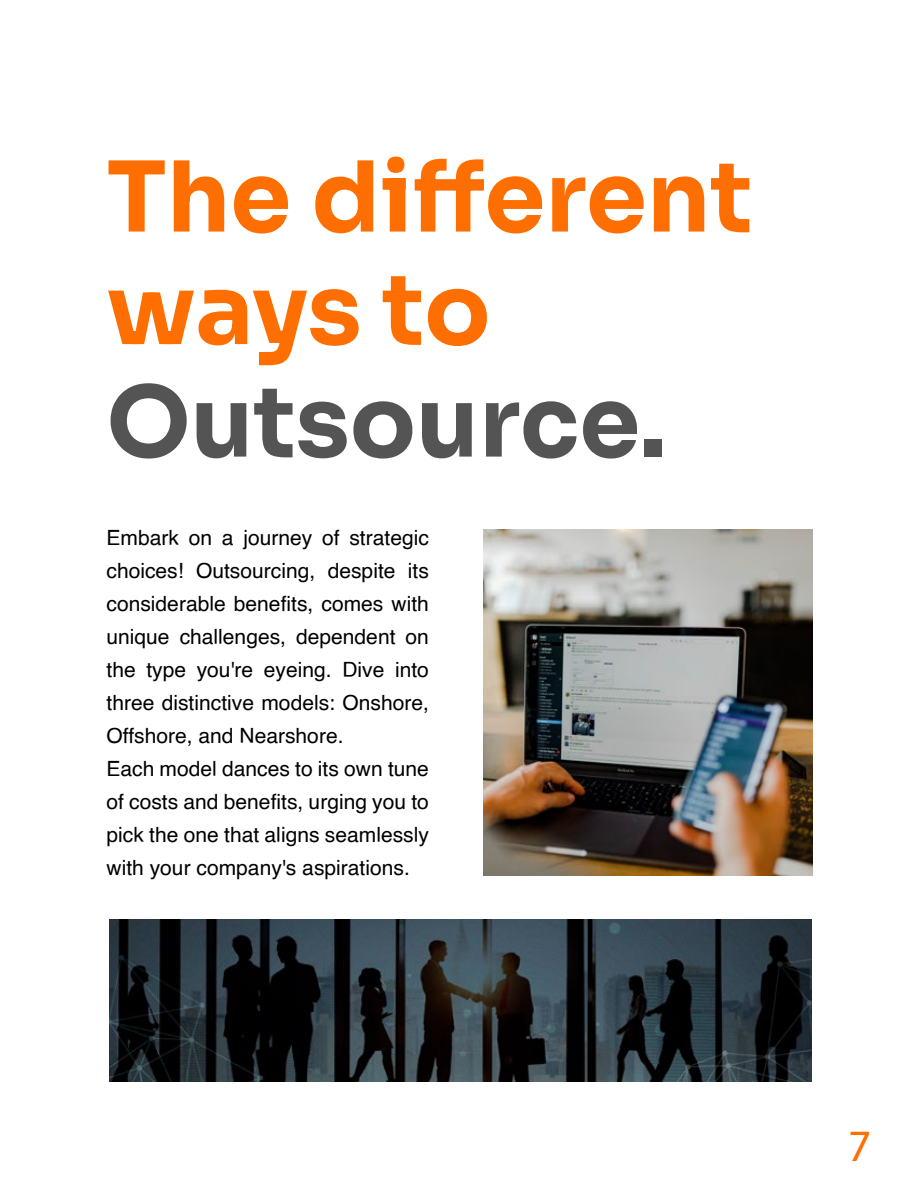
<style>
.page{position:relative;width:918px;height:1188px;background:#fff}
.page>*{position:absolute;margin:0;border:0;box-sizing:border-box;transform-origin:0 0}
.t1{font:97.5px/112.5px "Sora";color:#ff6e00}
.t2{font:97.5px "Sora";color:#545454}
.t3{font:45px "Myriad Pro";color:#ff6e00}
.t4{font:21px/33px "Helvetica";color:#000}
</style>
<div class="page">
<img style="left:110px;top:920px;width:702px;height:162px">
<img style="left:483px;top:530px;width:329px;height:346px">
<h1 class="t1" style="left:106px;top:132px;width:648px">The different ways to</h1>
<h1 class="t2" style="left:106px;top:342px;width:561px">Outsource.</h1>
<p class="t4" style="left:106px;top:522px;width:324px">Embark on a journey of strategic choices! Outsourcing, despite its considerable benefits, comes with unique challenges, dependent on the type you're eyeing. Dive into three distinctive models: Onshore, Offshore, and Nearshore.<br>Each model dances to its own tune of costs and benefits, urging you to pick the one that aligns seamlessly with your company's aspirations.</p>
<h2 class="t3" style="left:848px;top:1118px;width:25px">7</h2>
</div>
